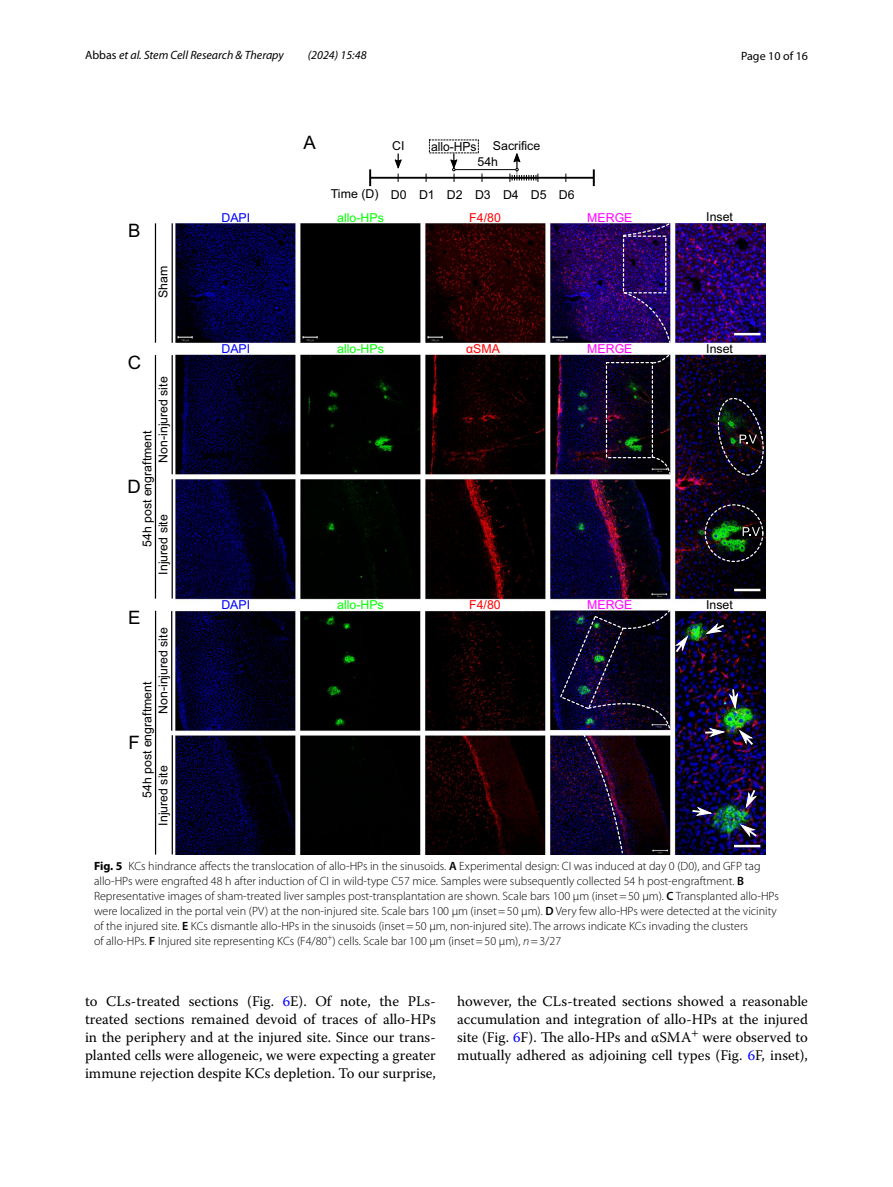
<style>
.page{position:relative;width:893px;height:1187px;background:#fff}
.page>*{position:absolute;margin:0;border:0;box-sizing:border-box;transform-origin:0 0}
.t1{font:18.45px "Arial MT10";color:#000}
.t2{font:14.7px/18px "Warnock Pro";color:#000;text-align:justify}
.t3{font:12.6px "Arial MT10";color:#000;scale:.96 1}
.t4{font:12.3px "Arial MT10";color:#000}
.t5{font:12.3px "Arial MT10";color:#0f0}
.t6{font:12.3px "Arial MT10";color:#f0f}
.t7{font:12.3px "Arial MT10";color:#f00}
.t8{font:12.3px "Arial MT10";color:#00f}
.t9{font:300 12px/15px "Myriad Pro";color:#000}
.t10{font:italic 12px "Myriad Pro";color:#000}
.t11{font:12px "Myriad Pro";color:#000}
.s1{font-style:normal}
.s2{font-weight:700}
.s3{font-weight:600}
.s4{font-style:italic}
.s5{color:#00f}
</style>
<div class="page">
<img style="left:172px;top:223px;width:593px;height:631px">
<hr style="left:370px;top:177px;width:224px;height:2px;background:#000">
<svg style="left:369px;top:169px;width:2px;height:17px"></svg>
<svg style="left:394px;top:153px;width:8px;height:29px"></svg>
<svg style="left:593px;top:169px;width:2px;height:17px"></svg>
<hr style="left:454px;top:169px;width:63px;height:1px;background:#000">
<svg style="left:450px;top:153px;width:8px;height:29px"></svg>
<svg style="left:509px;top:153px;width:29px;height:29px"></svg>
<div style="left:705px;top:504px;width:58px;height:58px;border:1px dashed #fff;border-radius:50%"></div>
<img style="left:714px;top:397px;width:51px;height:79px">
<svg style="left:743px;top:527px;width:17px;height:9px"></svg>
<div style="left:606px;top:362px;width:47px;height:96px;border:1px dashed #fff"></div>
<svg style="left:651px;top:353px;width:20px;height:122px;background:#1e1b23"></svg>
<hr style="left:172px;top:479px;width:1px;height:119px;background:#000">
<hr style="left:172px;top:355px;width:1px;height:119px;background:#000">
<hr style="left:155px;top:355px;width:1px;height:243px;background:#000">
<hr style="left:734px;top:588px;width:26px;height:3px;background:#fff">
<hr style="left:172px;top:223px;width:1px;height:120px;background:#000">
<hr style="left:155px;top:223px;width:1px;height:120px;background:#000">
<hr style="left:734px;top:333px;width:26px;height:2px;background:#fff">
<img style="left:622px;top:223px;width:50px;height:121px">
<hr style="left:172px;top:735px;width:1px;height:119px;background:#000">
<hr style="left:155px;top:610px;width:1px;height:244px;background:#000">
<hr style="left:734px;top:844px;width:26px;height:3px;background:#fff">
<img style="left:559px;top:609px;width:200px;height:245px">
<p class="t10" style="left:85px;top:48px;width:200px"><span class="s1">Abbas</span> et al. Stem Cell Research &amp; Therapy</p>
<p class="t10" style="left:308px;top:48px;width:60px">(2024) 15:48</p>
<p class="t11" style="left:741px;top:48px;width:68px">Page 10 of 16</p>
<h1 class="t1" style="left:304px;top:130px;width:14px">A</h1>
<p class="t3" style="left:431px;top:138px;width:49px">allo-HPs</p>
<p class="t4" style="left:392px;top:137px;width:14px">CI</p>
<p class="t4" style="left:493px;top:137px;width:49px">Sacrifice</p>
<h1 class="t1" style="left:128px;top:218px;width:14px">B</h1>
<p class="t4" style="left:155px;top:298px;width:34px;rotate:-90deg">Sham</p>
<h1 class="t1" style="left:128px;top:350px;width:15px">C</h1>
<p class="t4" style="left:155px;top:462px;width:88px;rotate:-90deg">Non-injured site</p>
<p class="t4" style="left:139px;top:547px;width:118px;rotate:-90deg">54h post engraftment</p>
<h1 class="t1" style="left:128px;top:474px;width:15px">D</h1>
<p class="t4" style="left:155px;top:574px;width:62px;rotate:-90deg">Injured site</p>
<h1 class="t1" style="left:128px;top:605px;width:14px">E</h1>
<p class="t4" style="left:155px;top:713px;width:88px;rotate:-90deg">Non-injured site</p>
<p class="t4" style="left:139px;top:798px;width:118px;rotate:-90deg">54h post engraftment</p>
<h1 class="t1" style="left:128px;top:730px;width:13px">F</h1>
<p class="t4" style="left:155px;top:825px;width:62px;rotate:-90deg">Injured site</p>
<p class="t4" style="left:331px;top:185px;width:49px">Time (D)</p>
<p class="t4" style="left:477px;top:154px;width:22px">54h</p>
<p class="t4" style="left:391px;top:187px;width:185px">D0 D1 D2 D3 D4 D5 D6</p>
<p class="t8" style="left:221px;top:209px;width:30px">DAPI</p>
<p class="t5" style="left:337px;top:209px;width:48px">allo-HPs</p>
<p class="t6" style="left:587px;top:209px;width:47px">MERGE</p>
<p class="t4" style="left:706px;top:209px;width:28px">Inset</p>
<p class="t7" style="left:469px;top:209px;width:33px">F4/80</p>
<p class="t8" style="left:221px;top:341px;width:30px">DAPI</p>
<p class="t5" style="left:337px;top:341px;width:48px">allo-HPs</p>
<p class="t7" style="left:466px;top:341px;width:35px">αSMA</p>
<p class="t6" style="left:587px;top:341px;width:47px">MERGE</p>
<p class="t4" style="left:706px;top:341px;width:28px">Inset</p>
<p class="t8" style="left:221px;top:597px;width:30px">DAPI</p>
<p class="t5" style="left:337px;top:596px;width:48px">allo-HPs</p>
<p class="t7" style="left:469px;top:596px;width:33px">F4/80</p>
<p class="t6" style="left:587px;top:596px;width:47px">MERGE</p>
<p class="t4" style="left:706px;top:596px;width:28px">Inset</p>
<p class="t9" style="left:94px;top:858px;width:686px"><span class="s2">Fig. 5</span> KCs hindrance affects the translocation of allo-HPs in the sinusoids. <span class="s3">A</span> Experimental design: CI was induced at day 0 (D0), and GFP tag allo-HPs were engrafted 48 h after induction of CI in wild-type C57 mice. Samples were subsequently collected 54 h post-engraftment. <span class="s3">B </span>Representative images of sham-treated liver samples post-transplantation are shown. Scale bars 100 µm (inset=50 µm). <span class="s3">C</span> Transplanted allo-HPs were localized in the portal vein (PV) at the non-injured site. Scale bars 100 µm (inset=50 µm). <span class="s3">D</span> Very few allo-HPs were detected at the vicinity of the injured site. <span class="s3">E</span> KCs dismantle allo-HPs in the sinusoids (inset=50 µm, non-injured site). The arrows indicate KCs invading the clusters<br>of allo-HPs. <span class="s3">F</span> Injured site representing KCs (F4/80<sup>+</sup>) cells. Scale bar 100 µm (inset=50 µm), <span class="s4">n</span>=3/27</p>
<p class="t2" style="left:85px;top:991px;width:352px">to CLs-treated sections (Fig. <span class="s5">6</span>E). Of note, the PLs&shy;treated sections remained devoid of traces of allo-HPs in the periphery and at the injured site. Since our trans&shy;planted cells were allogeneic, we were expecting a greater immune rejection despite KCs depletion. To our surprise,</p>
<p class="t2" style="left:457px;top:991px;width:352px">however, the CLs-treated sections showed a reasonable accumulation and integration of allo-HPs at the injured site (Fig. <span class="s5">6</span>F). The allo-HPs and αSMA<sup>+</sup> were observed to mutually adhered as adjoining cell types (Fig. <span class="s5">6</span>F, inset),</p>
</div>
